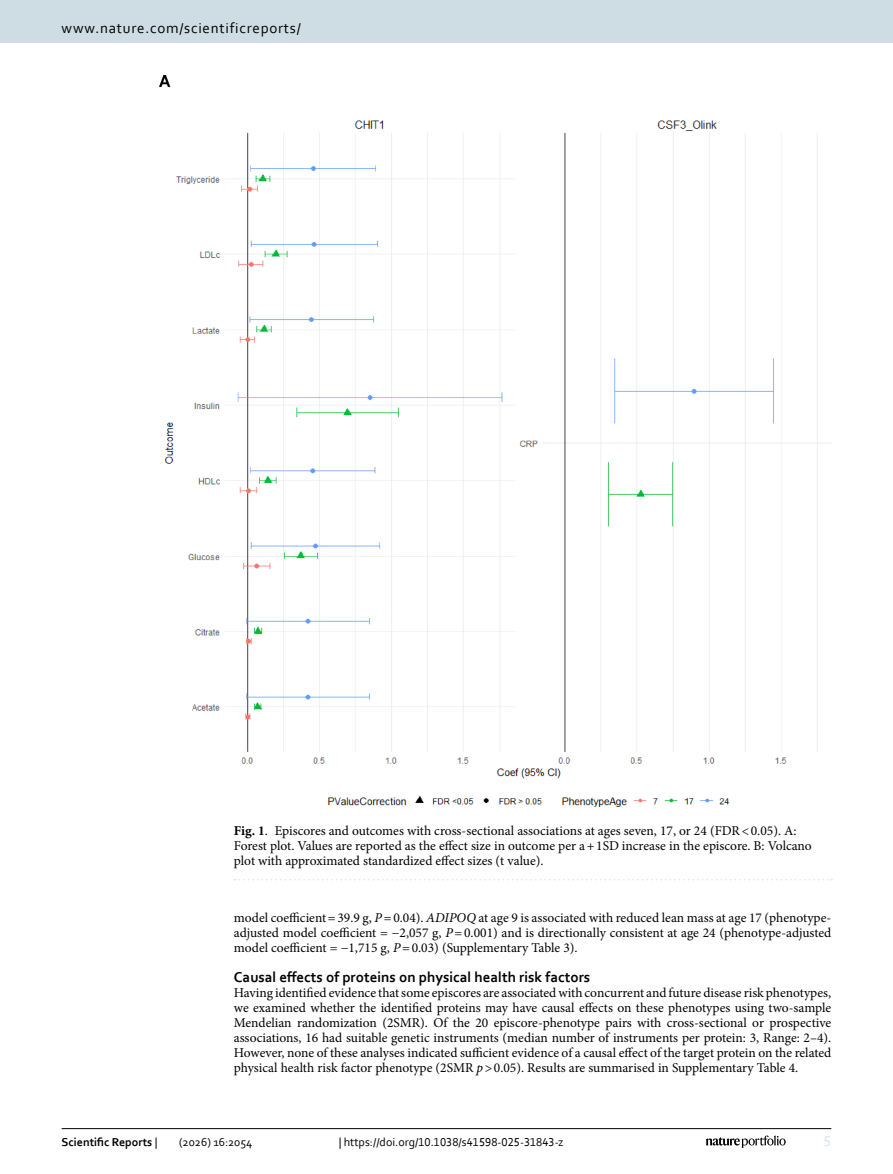
<style>
.page{position:relative;width:893px;height:1174px;background:#fff}
.page>*{position:absolute;margin:0;border:0;box-sizing:border-box;transform-origin:0 0}
.Head_2{font:700 15px "Corbel";color:#000}
.t1{font:15px "Corbel";letter-spacing:.05em;color:#000}
.t2{font:15px "Corbel";color:#d9e4eb}
.Body_Text{font:13.5px/15px "Minion Pro";color:#000;text-align:justify}
.Figure_Caption{font:13.5px/15px "Minion Pro";color:#000}
.t3{font:12px "Corbel";color:#000}
.t4{font:700 12px "Corbel";color:#000}
.s1{font-weight:700}
.s2{font-style:italic}
.s3{font-weight:400}
</style>
<div class="page">
<img style="left:160px;top:76px;width:658px;height:730px">
<svg style="left:235px;top:879px;width:597px;height:1px"></svg>
<hr style="left:62px;top:1128px;width:769px;height:1px;background:#000">
<svg style="left:706px;top:1135px;width:80px;height:12px"></svg>
<div style="left:0;top:0;width:893px;height:43px;background:#cedde4"></div>
<p class="t1" style="left:62px;top:18px;width:241px">www.nature.com/scientificreports/</p>
<p class="Figure_Caption" style="left:234px;top:822px;width:579px"><span class="s1">Fig. 1</span>. Episcores and outcomes with cross-sectional associations at ages seven, 17, or 24 (FDR&lt;0.05). A:<br>Forest plot. Values are reported as the effect size in outcome per a+1SD increase in the episcore. B: Volcano plot with approximated standardized effect sizes (t value).</p>
<p class="Body_Text" style="left:234px;top:910px;width:599px">model coefficient=39.9 g, <span class="s2">P</span>=0.04). <span class="s2">ADIPOQ</span> at age 9 is associated with reduced lean mass at age 17 (phenotype&shy;adjusted model coefficient = −2,057 g, <span class="s2">P</span>=0.001) and is directionally consistent at age 24 (phenotype-adjusted model coefficient = −1,715 g, <span class="s2">P</span>=0.03) (Supplementary Table 3).</p>
<p class="Head_2" style="left:234px;top:968px;width:358px">Causal effects of proteins on physical health risk factors</p>
<p class="Body_Text" style="left:234px;top:985px;width:599px">Having identified evidence that some episcores are associated with concurrent and future disease risk phenotypes, we examined whether the identified proteins may have causal effects on these phenotypes using two-sample Mendelian randomization (2SMR). Of the 20 episcore-phenotype pairs with cross-sectional or prospective associations, 16 had suitable genetic instruments (median number of instruments per protein: 3, Range: 2–4).<br>However, none of these analyses indicated sufficient evidence of a causal effect of the target protein on the related physical health risk factor phenotype (2SMR <span class="s2">p</span>&gt;0.05). Results are summarised in Supplementary Table 4.</p>
<p class="t4" style="left:62px;top:1134px;width:97px">Scientific Reports <span class="s3">|</span></p>
<p class="t3" style="left:179px;top:1134px;width:75px">(2026) 16:2054</p>
<p class="t3" style="left:339px;top:1134px;width:226px">| https://doi.org/10.1038/s41598-025-31843-z</p>
<p class="t2" style="left:824px;top:1132px;width:9px">5</p>
</div>
